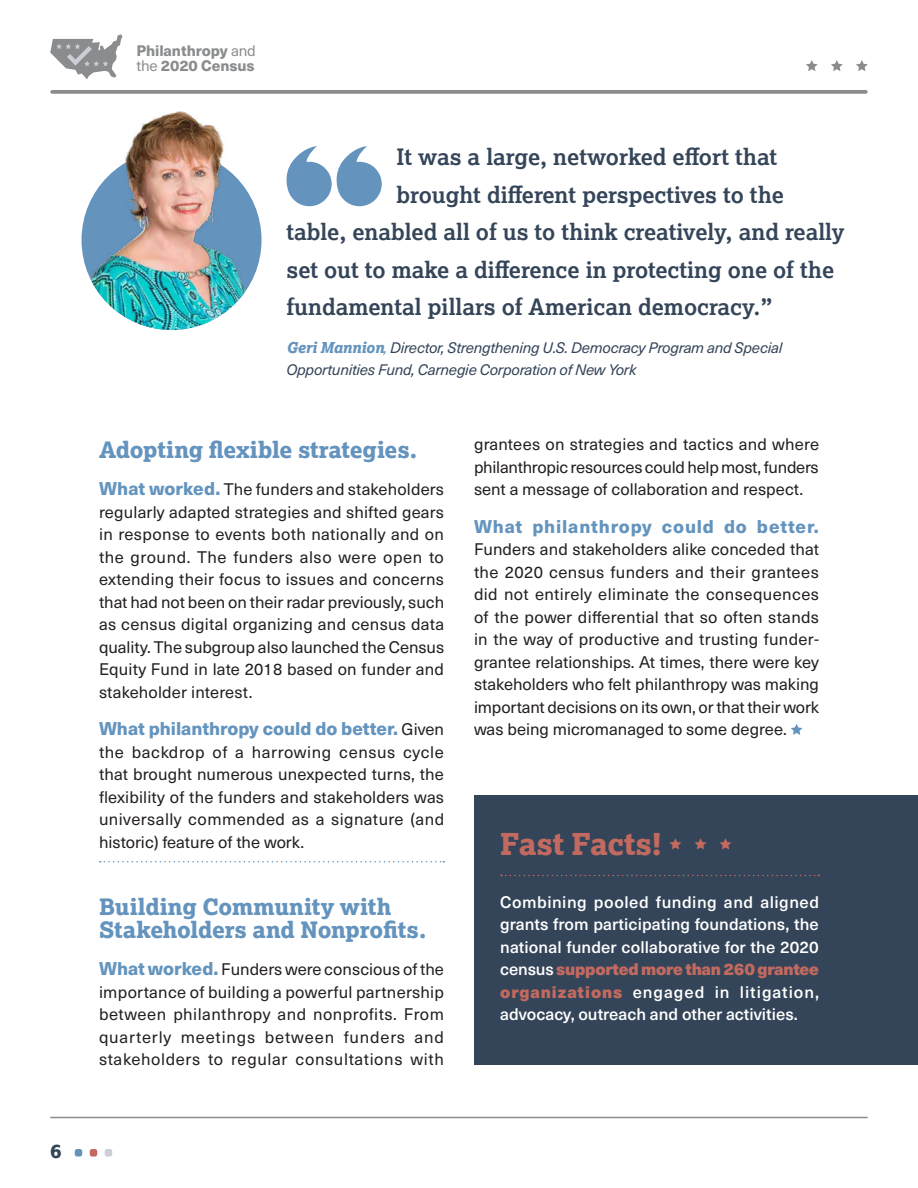
<style>
.page{position:relative;width:918px;height:1188px;background:#fff}
.page>*{position:absolute;margin:0;border:0;box-sizing:border-box;transform-origin:0 0}
.factoid_title_v2{font:800 30px "Lexia";letter-spacing:-.01em;color:#c26a5f}
.quote_v2{font:700 22.5px "Lexia";color:#354559}
.subhead_small_v2{font:800 22.5px/22.5px "Lexia";letter-spacing:-.01em;color:#6494be}
.t1{font:800 19.5px "Lexia";color:#354559}
.bodyCopy_v2{font:800 18.15px "Neue Haas Unica W1 G";letter-spacing:.015em;color:#6494be}
.bodyCopy_v2-2{font:800 18.15px "Neue Haas Unica W1 G";letter-spacing:.045em;color:#6494be}
.bodyCopy_v2-3{font:16.5px/22.5px "Neue Haas Unica W1 G";letter-spacing:.01em;color:#231f20;text-align:justify}
.bodyCopy_v2-4{font:500 16.5px/22.5px "Neue Haas Unica W1 G";color:#fff;text-align:justify}
.quote_byline_v2{font:italic 15px/22.5px "Neue Haas Unica W1 G";letter-spacing:-.02em;color:#354559}
.t2{font:800 15px/15px "Neue Haas Unica W1 G";letter-spacing:-.005em;color:#8a8c8e}
.s1{font-weight:400}
.s2{font-family:"Lexia";font-weight:800;color:#6494be}
.s3{color:#6494be}
.s4{font-weight:800;font-size:18.15px;color:#6494be}
.s5{font-weight:400;font-size:16.5px;color:#231f20}
.s6{font-weight:900;color:#c26a5f}
</style>
<div class="page">
<div style="left:75px;top:1149px;width:7px;height:8px;background:#6494be;border-radius:2px"></div>
<div style="left:90px;top:1149px;width:7px;height:8px;background:#c26a5f;border-radius:2px"></div>
<div style="left:105px;top:1149px;width:7px;height:8px;background:#cccdd5;border-radius:2px"></div>
<hr style="left:50px;top:1117px;width:818px;height:1px;background:#8a8c8e">
<svg style="left:806px;top:60px;width:12px;height:11px"></svg>
<svg style="left:831px;top:60px;width:12px;height:11px"></svg>
<svg style="left:856px;top:60px;width:12px;height:11px"></svg>
<svg style="left:52px;top:90px;width:814px;height:4px;background:#919394"></svg>
<svg style="left:50px;top:34px;width:72px;height:45px"></svg>
<svg style="left:100px;top:861px;width:344px;height:1px"></svg>
<svg style="left:791px;top:724px;width:12px;height:11px"></svg>
<svg style="left:286px;top:146px;width:96px;height:60px"></svg>
<div style="left:474px;top:795px;width:444px;height:270px;background:#354559"></div>
<svg style="left:501px;top:875px;width:318px;height:1px"></svg>
<svg style="left:670px;top:838px;width:11px;height:11px"></svg>
<svg style="left:695px;top:838px;width:11px;height:11px"></svg>
<svg style="left:720px;top:838px;width:11px;height:11px"></svg>
<img style="left:82px;top:150px;width:180px;height:180px;border-radius:90px">
<img style="left:84px;top:111px;width:169px;height:129px">
<p class="t1" style="left:50px;top:1139px;width:13px">6</p>
<p class="t2" style="left:136px;top:42px;width:121px">Philanthropy <span class="s1">and the</span> 2020 Census</p>
<p class="quote_v2" style="left:397px;top:143px;width:382px">It was a large, networked effort that</p>
<p class="quote_v2" style="left:397px;top:180px;width:389px">brought different perspectives to the</p>
<p class="quote_v2" style="left:286px;top:218px;width:560px">table, enabled all of us to think creatively, and really</p>
<p class="quote_v2" style="left:286px;top:255px;width:549px">set out to make a difference in protecting one of the</p>
<p class="quote_v2" style="left:286px;top:293px;width:488px">fundamental pillars of American democracy.”</p>
<p class="quote_byline_v2" style="left:286px;top:335px;width:497px"><span class="s2">Geri Mannion</span><span class="s3">,</span> Director, Strengthening U.S. Democracy Program and Special<br>Opportunities Fund, Carnegie Corporation of New York</p>
<h3 class="subhead_small_v2" style="left:99px;top:438px;width:320px">Adopting flexible strategies.</h3>
<p class="bodyCopy_v2-3" style="left:99px;top:477px;width:347px"><span class="s4">What worked.</span> The funders and stakeholders regularly adapted strategies and shifted gears in response to events both nationally and on the ground. The funders also were open to extending their focus to issues and concerns that had not been on their radar previously, such as census digital organizing and census data quality. The subgroup also launched the Census Equity Fund in late 2018 based on funder and stakeholder interest.</p>
<p class="bodyCopy_v2" style="left:99px;top:714px;width:346px">What philanthropy could do better. <span class="s5">Given</span></p>
<p class="bodyCopy_v2-3" style="left:99px;top:740px;width:347px">the backdrop of a harrowing census cycle that brought numerous unexpected turns, the flexibility of the funders and stakeholders was universally commended as a signature (and historic) feature of the work.</p>
<h3 class="subhead_small_v2" style="left:99px;top:895px;width:329px">Building Community with<br>Stakeholders and Nonprofits.</h3>
<p class="bodyCopy_v2-3" style="left:99px;top:957px;width:347px"><span class="s4">What worked.</span> Funders were conscious of the importance of building a powerful partnership between philanthropy and nonprofits. From quarterly meetings between funders and stakeholders to regular consultations with</p>
<p class="bodyCopy_v2-3" style="left:474px;top:432px;width:347px">grantees on strategies and tactics and where philanthropic resources could help most, funders sent a message of collaboration and respect.</p>
<p class="bodyCopy_v2-2" style="left:474px;top:512px;width:346px">What philanthropy could do better.</p>
<p class="bodyCopy_v2-3" style="left:474px;top:537px;width:347px">Funders and stakeholders alike conceded that the 2020 census funders and their grantees did not entirely eliminate the consequences of the power differential that so often stands in the way of productive and trusting funder&shy;grantee relationships. At times, there were key stakeholders who felt philanthropy was making important decisions on its own, or that their work was being micromanaged to some degree.</p>
<h4 class="factoid_title_v2" style="left:500px;top:825px;width:163px">Fast Facts!</h4>
<p class="bodyCopy_v2-4" style="left:500px;top:889px;width:320px">Combining pooled funding and aligned grants from participating foundations, the national funder collaborative for the 2020 census <span class="s6">supported more than 260 grantee organizations</span> engaged in litigation, advocacy, outreach and other activities.</p>
</div>
